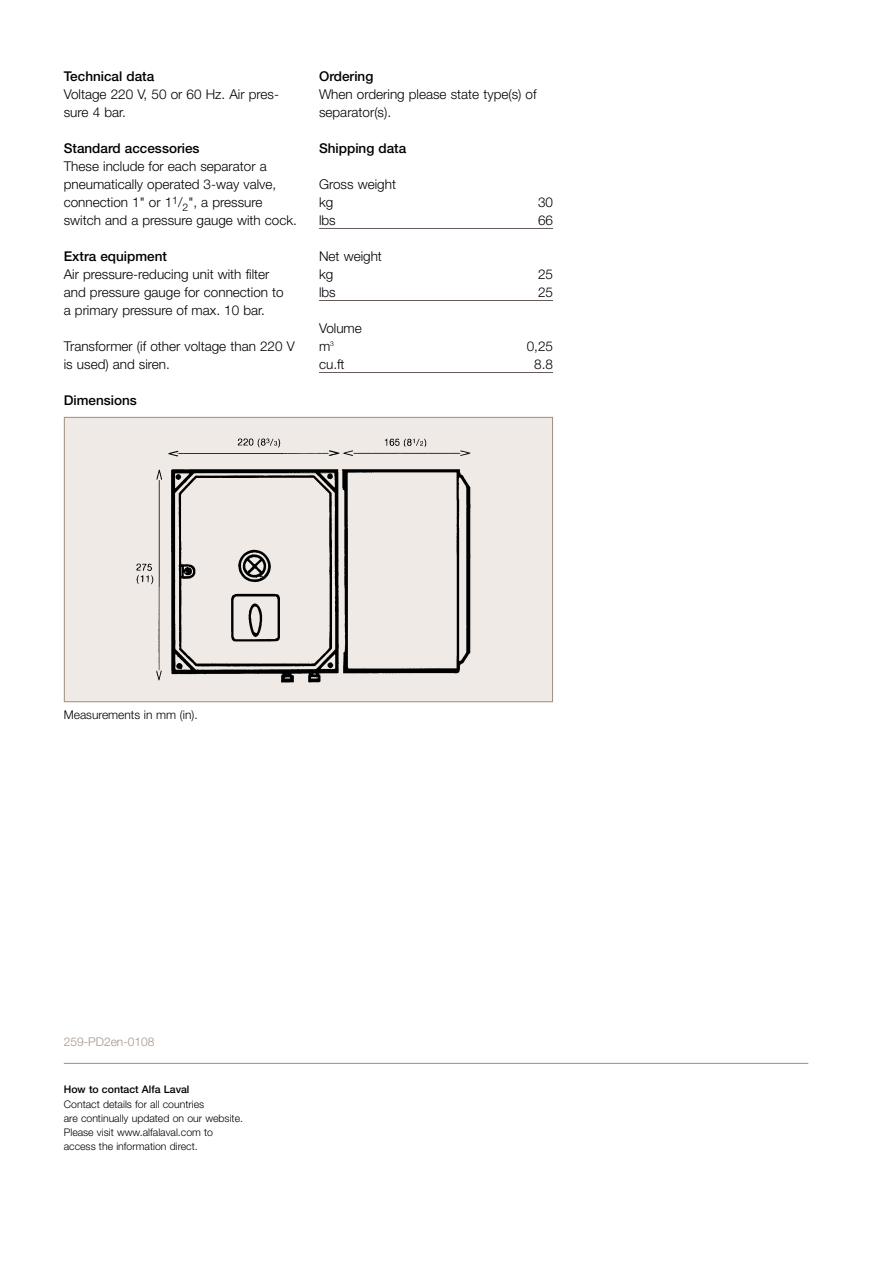
<style>
.page{position:relative;width:893px;height:1262px;background:#fff}
.page>*{position:absolute;margin:0;border:0;box-sizing:border-box;transform-origin:0 0}
.t1{font:300 13.5px/18px "Helvetica Neue";color:#000}
.t2{font:500 13.5px "Helvetica Neue";color:#000}
.t3{font:300 12px "Helvetica Neue";color:#000}
.t4{font:300 12px "Helvetica Neue";color:#a4958a}
.t5{font:300 10.5px/14.2px "Helvetica Neue";color:#000}
.t6{font:500 10.5px "Helvetica Neue";color:#000}
</style>
<div class="page">
<hr style="left:64px;top:1062px;width:744px;height:2px;background:#a4958a">
<div style="left:64px;top:417px;width:488px;height:284px;background:#efeae6"></div>
<img style="left:136px;top:438px;width:335px;height:245px">
<div style="left:64px;top:417px;width:489px;height:285px;border:1px solid #a39385"></div>
<hr style="left:319px;top:228px;width:234px;height:1px;background:#665b56">
<hr style="left:319px;top:300px;width:234px;height:1px;background:#665b56">
<hr style="left:319px;top:372px;width:234px;height:1px;background:#665b56">
<p class="t2" style="left:64px;top:71px;width:92px">Technical data</p>
<p class="t1" style="left:64px;top:86px;width:217px">Voltage 220 V, 50 or 60 Hz. Air pres&shy;sure 4 bar.</p>
<p class="t2" style="left:64px;top:143px;width:137px">Standard accessories</p>
<p class="t1" style="left:64px;top:158px;width:235px">These include for each separator a pneumatically operated 3-way valve, connection 1" or 1<sup>1</sup>/<sub>2</sub>", a pressure switch and a pressure gauge with cock.</p>
<p class="t2" style="left:64px;top:251px;width:105px">Extra equipment</p>
<p class="t1" style="left:64px;top:266px;width:221px">Air pressure-reducing unit with filter and pressure gauge for connection to a primary pressure of max. 10 bar.</p>
<p class="t1" style="left:64px;top:338px;width:232px">Transformer (if other voltage than 220 V is used) and siren.</p>
<p class="t2" style="left:64px;top:395px;width:75px">Dimensions</p>
<p class="t2" style="left:319px;top:71px;width:56px">Ordering</p>
<p class="t1" style="left:319px;top:86px;width:219px">When ordering please state type(s) of separator(s).</p>
<p class="t2" style="left:319px;top:143px;width:89px">Shipping data</p>
<p class="t1" style="left:319px;top:176px;width:78px">Gross weight kg</p>
<p class="t1" style="left:538px;top:194px;width:17px">30</p>
<p class="t1" style="left:319px;top:212px;width:18px">lbs</p>
<p class="t1" style="left:538px;top:212px;width:17px">66</p>
<p class="t1" style="left:319px;top:248px;width:64px">Net weight kg</p>
<p class="t1" style="left:538px;top:266px;width:17px">25</p>
<p class="t1" style="left:319px;top:284px;width:18px">lbs</p>
<p class="t1" style="left:538px;top:284px;width:17px">25</p>
<p class="t1" style="left:319px;top:320px;width:44px">Volume m<sup>3</sup></p>
<p class="t1" style="left:526px;top:338px;width:28px">0,25</p>
<p class="t1" style="left:319px;top:356px;width:27px">cu.ft</p>
<p class="t1" style="left:534px;top:356px;width:20px">8.8</p>
<p class="t3" style="left:64px;top:710px;width:135px">Measurements in mm (in).</p>
<p class="t4" style="left:64px;top:1037px;width:92px">259-PD2en-0108</p>
<p class="t6" style="left:64px;top:1085px;width:127px">How to contact Alfa Laval</p>
<p class="t5" style="left:64px;top:1097px;width:181px">Contact details for all countries<br>are continually updated on our website.<br>Please visit www.alfalaval.com to access the information direct.</p>
</div>
